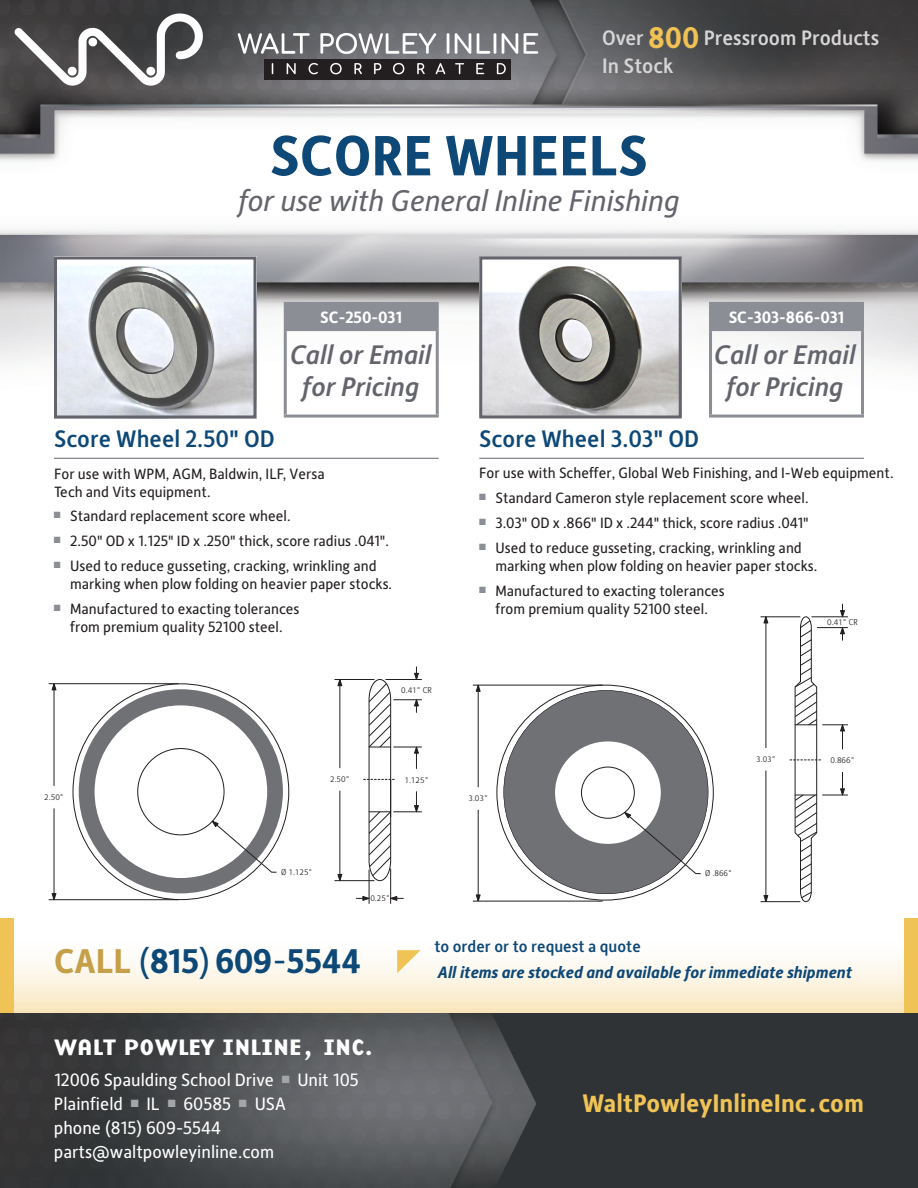
<style>
.page{position:relative;width:918px;height:1188px;background:#fff}
.page>*{position:absolute;margin:0;border:0;box-sizing:border-box;transform-origin:0 0}
.t1{font:700 57px "Alber New";color:#0d4877}
.t2{font:700 34.5px "Alber New";letter-spacing:-.01em;color:#0d4877}
.t3{font:italic 30px "Alber New";color:#64656c}
.t4{font:italic 500 27px/32.4px "Alber New";color:#64656c;text-align:center}
.t5{font:700 25.5px "Alber New";color:#f0c356}
.t6{font:500 24px "Alber New";color:#0d4877}
.t7{font:700 23.25px "Base Nine";color:#fff}
.t8{font:500 21px/28px "Alber New";color:#d6d5d6}
.t9{font:18px/24px "Alber New";color:#fff}
.t10{font:italic 700 16.5px "Alber New";color:#0d4877}
.t11{font:700 16.5px "Alber New";color:#fff}
.t12{font:500 16.5px "Alber New";color:#0d4877}
.t13{font:15px/18px "Alber New";color:#231f20}
.t14{font:300 8.4px "Alber";color:#231f20}
.s1{font-weight:700;font-size:30px;color:#f0c256}
.s2{color:#c6a048}
.s3{font-weight:400}
</style>
<div class="page">
<img style="left:0;top:0;width:918px;height:415px">
<hr style="left:54px;top:458px;width:385px;height:1px;background:#64656c">
<img style="left:58px;top:260px;width:194px;height:154px">
<div style="left:54px;top:256px;width:202px;height:162px;border:3px solid #64656c"></div>
<div style="left:285px;top:303px;width:152px;height:27px;background:#8b8e95"></div>
<hr style="left:284px;top:302px;width:155px;height:3px;background:#8b8e95">
<hr style="left:284px;top:305px;width:3px;height:23px;background:#8b8e95">
<hr style="left:436px;top:305px;width:3px;height:23px;background:#8b8e95">
<hr style="left:284px;top:328px;width:155px;height:3px;background:#8b8e95">
<hr style="left:284px;top:331px;width:3px;height:84px;background:#8b8e95">
<hr style="left:436px;top:331px;width:3px;height:84px;background:#8b8e95">
<hr style="left:284px;top:415px;width:155px;height:3px;background:#8b8e95">
<hr style="left:479px;top:458px;width:385px;height:1px;background:#64656c">
<img style="left:483px;top:260px;width:195px;height:154px">
<div style="left:479px;top:256px;width:203px;height:162px;border:3px solid #64656c"></div>
<div style="left:711px;top:303px;width:151px;height:27px;background:#8b8e95"></div>
<hr style="left:709px;top:302px;width:155px;height:3px;background:#8b8e95">
<hr style="left:709px;top:305px;width:3px;height:23px;background:#8b8e95">
<hr style="left:861px;top:305px;width:3px;height:23px;background:#8b8e95">
<hr style="left:709px;top:328px;width:155px;height:3px;background:#8b8e95">
<hr style="left:709px;top:331px;width:3px;height:84px;background:#8b8e95">
<hr style="left:861px;top:331px;width:3px;height:84px;background:#8b8e95">
<hr style="left:709px;top:415px;width:155px;height:3px;background:#8b8e95">
<img style="left:0;top:1012px;width:491px;height:176px">
<div style="left:491px;top:1012px;width:427px;height:176px;background:#2f3335"></div>
<div style="left:79px;top:689px;width:204px;height:204px;background:#707174;border-radius:50%"></div>
<div style="left:95px;top:705px;width:172px;height:173px;background:#fff;border-radius:50%"></div>
<hr style="left:54px;top:684px;width:1px;height:102px;background:#231f20">
<hr style="left:54px;top:808px;width:1px;height:92px;background:#231f20">
<hr style="left:49px;top:899px;width:130px;height:1px;background:#231f20">
<hr style="left:49px;top:683px;width:130px;height:1px;background:#231f20">
<svg style="left:51px;top:893px;width:6px;height:7px"></svg>
<svg style="left:51px;top:683px;width:6px;height:8px"></svg>
<svg style="left:211px;top:820px;width:66px;height:53px"></svg>
<hr style="left:478px;top:685px;width:1px;height:102px;background:#231f20">
<hr style="left:478px;top:810px;width:1px;height:91px;background:#231f20">
<hr style="left:473px;top:901px;width:130px;height:1px;background:#231f20">
<hr style="left:473px;top:685px;width:130px;height:1px;background:#231f20">
<svg style="left:476px;top:894px;width:5px;height:8px"></svg>
<svg style="left:476px;top:684px;width:5px;height:8px"></svg>
<svg style="left:504px;top:690px;width:204px;height:204px"></svg>
<hr style="left:340px;top:791px;width:1px;height:90px;background:#231f20">
<hr style="left:340px;top:680px;width:1px;height:88px;background:#231f20">
<hr style="left:334px;top:679px;width:40px;height:1px;background:#231f20">
<hr style="left:334px;top:880px;width:40px;height:1px;background:#231f20">
<svg style="left:337px;top:680px;width:6px;height:6px"></svg>
<svg style="left:337px;top:874px;width:6px;height:7px"></svg>
<svg style="left:364px;top:667px;width:58px;height:215px"></svg>
<hr style="left:369px;top:870px;width:1px;height:34px;background:#231f20">
<hr style="left:390px;top:869px;width:1px;height:35px;background:#231f20">
<svg style="left:356px;top:896px;width:14px;height:5px"></svg>
<svg style="left:390px;top:896px;width:14px;height:5px"></svg>
<svg style="left:790px;top:604px;width:58px;height:299px"></svg>
<hr style="left:766px;top:770px;width:1px;height:132px;background:#231f20">
<hr style="left:766px;top:617px;width:1px;height:131px;background:#231f20">
<hr style="left:761px;top:617px;width:39px;height:1px;background:#231f20">
<hr style="left:761px;top:901px;width:39px;height:1px;background:#231f20">
<svg style="left:763px;top:616px;width:6px;height:8px"></svg>
<svg style="left:763px;top:895px;width:6px;height:7px"></svg>
<div style="left:0;top:918px;width:918px;height:94px;background:linear-gradient(to bottom,#fff,#faeac8)"></div>
<svg style="left:397px;top:950px;width:24px;height:23px"></svg>
<div style="left:0;top:918px;width:14px;height:94px;background:#f0c356"></div>
<div style="left:904px;top:918px;width:14px;height:94px;background:#f0c356"></div>
<img style="left:0;top:5px;width:561px;height:90px">
<h3 class="t8" style="left:602px;top:23px;width:279px">Over <span class="s1">800</span> Pressroom Products<br>In Stock</h3>
<h1 class="t1" style="left:270px;top:118px;width:380px">SCORE WHEELS</h1>
<h3 class="t3" style="left:238px;top:181px;width:443px">for use with General Inline Finishing</h3>
<p class="t11" style="left:320px;top:306px;width:83px">SC-250-031</p>
<h3 class="t4" style="left:290px;top:337px;width:143px">Call or Email for Pricing</h3>
<p class="t11" style="left:729px;top:306px;width:117px">SC-303-866-031</p>
<h3 class="t4" style="left:714px;top:337px;width:143px">Call or Email for Pricing</h3>
<h3 class="t6" style="left:54px;top:423px;width:222px">Score Wheel 2.50" OD</h3>
<p class="t13" style="left:54px;top:464px;width:272px">For use with WPM, AGM, Baldwin, ILF, Versa<br>Tech and Vits equipment.</p>
<p class="t13" style="left:54px;top:507px;width:238px"><sup>■</sup> Standard replacement score wheel.</p>
<p class="t13" style="left:54px;top:531px;width:336px"><sup>■</sup> 2.50" OD x 1.125" ID x .250" thick, score radius .041".</p>
<p class="t13" style="left:70px;top:556px;width:324px;text-indent:-16px"><sup>■</sup> Used to reduce gusseting, cracking, wrinkling and marking when plow folding on heavier paper stocks.</p>
<p class="t13" style="left:54px;top:599px;width:247px;text-align:center"><sup>■</sup> Manufactured to exacting tolerances from premium quality 52100 steel.</p>
<p class="t14" style="left:401px;top:685px;width:32px">0.41" CR</p>
<p class="t14" style="left:44px;top:792px;width:21px">2.50"</p>
<p class="t14" style="left:330px;top:774px;width:21px">2.50"</p>
<p class="t14" style="left:404px;top:775px;width:25px">1.125"</p>
<p class="t14" style="left:281px;top:867px;width:33px">Ø 1.125"</p>
<p class="t14" style="left:370px;top:893px;width:21px">0.25"</p>
<h3 class="t6" style="left:479px;top:423px;width:222px">Score Wheel 3.03" OD</h3>
<p class="t13" style="left:479px;top:464px;width:416px">For use with Scheffer, Global Web Finishing, and I-Web equipment.</p>
<p class="t13" style="left:479px;top:489px;width:331px"><sup>■</sup> Standard Cameron style replacement score wheel.</p>
<p class="t13" style="left:479px;top:513px;width:331px"><sup>■</sup> 3.03" OD x .866" ID x .244" thick, score radius .041"</p>
<p class="t13" style="left:495px;top:538px;width:324px;text-indent:-16px"><sup>■</sup> Used to reduce gusseting, cracking, wrinkling and marking when plow folding on heavier paper stocks.</p>
<p class="t13" style="left:479px;top:581px;width:247px;text-align:center"><sup>■</sup> Manufactured to exacting tolerances from premium quality 52100 steel.</p>
<p class="t14" style="left:827px;top:617px;width:32px">0.41" CR</p>
<p class="t14" style="left:469px;top:793px;width:21px">3.03"</p>
<p class="t14" style="left:756px;top:754px;width:21px">3.03"</p>
<p class="t14" style="left:831px;top:755px;width:25px">0.866"</p>
<p class="t14" style="left:705px;top:868px;width:28px">Ø .866"</p>
<h2 class="t2" style="left:54px;top:939px;width:308px"><span class="s2">CALL</span> <span class="s3">(</span>815<span class="s3">)</span> 609<span class="s3">-</span>5544</h2>
<p class="t12" style="left:434px;top:936px;width:208px">to order or to request a quote</p>
<p class="t10" style="left:438px;top:961px;width:416px">All items are stocked and available for immediate shipment</p>
<h3 class="t7" style="left:54px;top:1029px;width:322px">WALT POWLEY INLINE, INC.</h3>
<p class="t9" style="left:54px;top:1067px;width:306px">12006 Spaulding School Drive <sup>■</sup> Unit 105<br>Plainfield <sup>■</sup> IL <sup>■</sup> 60585 <sup>■</sup> USA<br>phone (815) 609-5544 parts@waltpowleyinline.com</p>
<h3 class="t5" style="left:583px;top:1087px;width:283px">WaltPowleyInlineInc.com</h3>
</div>
